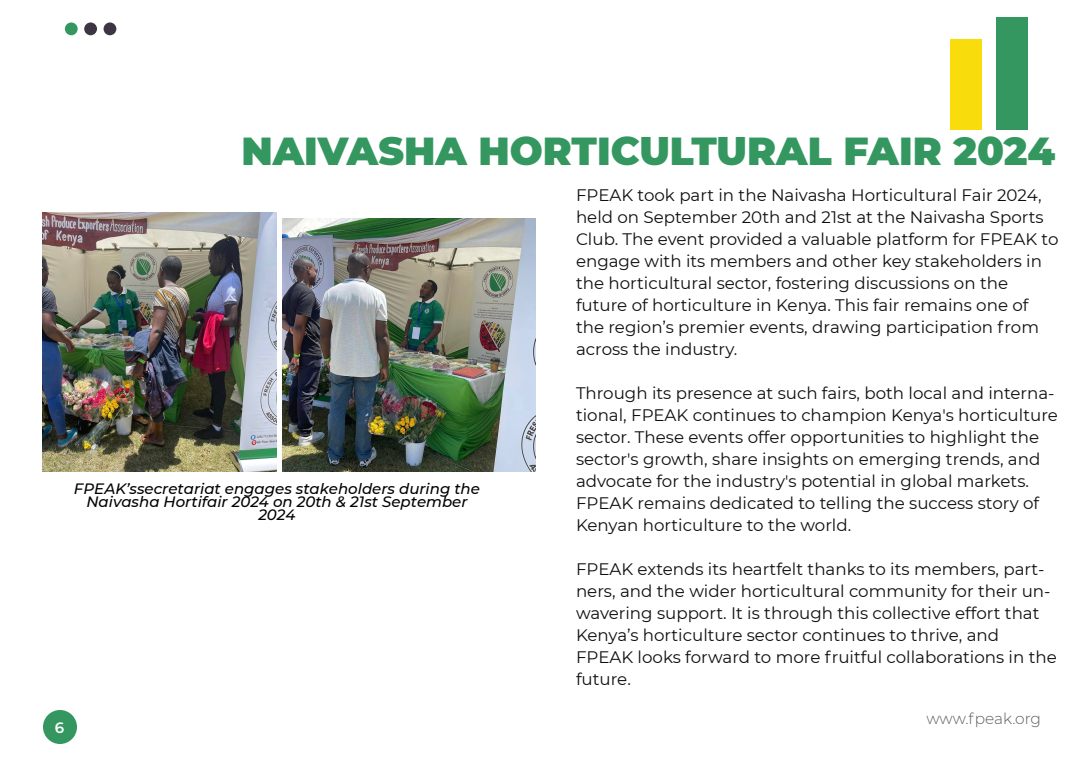
<style>
.page{position:relative;width:1092px;height:768px;background:#fff}
.page>*{position:absolute;margin:0;border:0;box-sizing:border-box;transform-origin:0 0}
.t1{font:900 39px "Montserrat";color:#349760}
.t2{font:16.7px/22px "Montserrat";color:#0f0f0f}
.t3{font:300 15.4px "Montserrat";color:#5d5e5e}
.t4{font:italic 500 15px/13px "Montserrat";color:#000;text-align:center}
.t5{font:600 15px "Montserrat";color:#fff}
</style>
<div class="page">
<div style="left:997px;top:17px;width:31px;height:112px;background:#349760"></div>
<div style="left:951px;top:39px;width:31px;height:90px;background:#f9dc0b"></div>
<div style="left:65px;top:22px;width:13px;height:13px;background:#349760;border-radius:50%"></div>
<div style="left:84px;top:22px;width:13px;height:13px;background:#3d3544;border-radius:50%"></div>
<div style="left:104px;top:22px;width:12px;height:13px;background:#3d3544;border-radius:50%"></div>
<div style="left:43px;top:710px;width:34px;height:34px;background:#349760;border-radius:50%"></div>
<img style="left:42px;top:212px;width:235px;height:260px">
<img style="left:282px;top:218px;width:254px;height:254px">
<p class="t5" style="left:55px;top:717px;width:11px">6</p>
<h1 class="t1" style="left:241px;top:122px;width:815px">NAIVASHA HORTICULTURAL FAIR 2024</h1>
<p class="t4" style="left:74px;top:482px;width:408px">FPEAK’ssecretariat engages stakeholders during the<br>Naivasha Hortifair 2024 on 20th &amp; 21st September<br>2024</p>
<p class="t2" style="left:576px;top:184px;width:484px">FPEAK took part in the Naivasha Horticultural Fair 2024, held on September 20th and 21st at the Naivasha Sports Club. The event provided a valuable platform for FPEAK to engage with its members and other key stakeholders in the horticultural sector, fostering discussions on the future of horticulture in Kenya. This fair remains one of the region’s premier events, drawing participation from across the industry.</p>
<p class="t2" style="left:576px;top:382px;width:483px">Through its presence at such fairs, both local and interna&shy;tional, FPEAK continues to champion Kenya's horticulture sector. These events offer opportunities to highlight the sector's growth, share insights on emerging trends, and advocate for the industry's potential in global markets.<br>FPEAK remains dedicated to telling the success story of Kenyan horticulture to the world.</p>
<p class="t2" style="left:576px;top:558px;width:482px">FPEAK extends its heartfelt thanks to its members, part&shy;ners, and the wider horticultural community for their un&shy;wavering support. It is through this collective effort that Kenya’s horticulture sector continues to thrive, and FPEAK looks forward to more fruitful collaborations in the future.</p>
<p class="t3" style="left:926px;top:708px;width:116px">www.fpeak.org</p>
</div>
